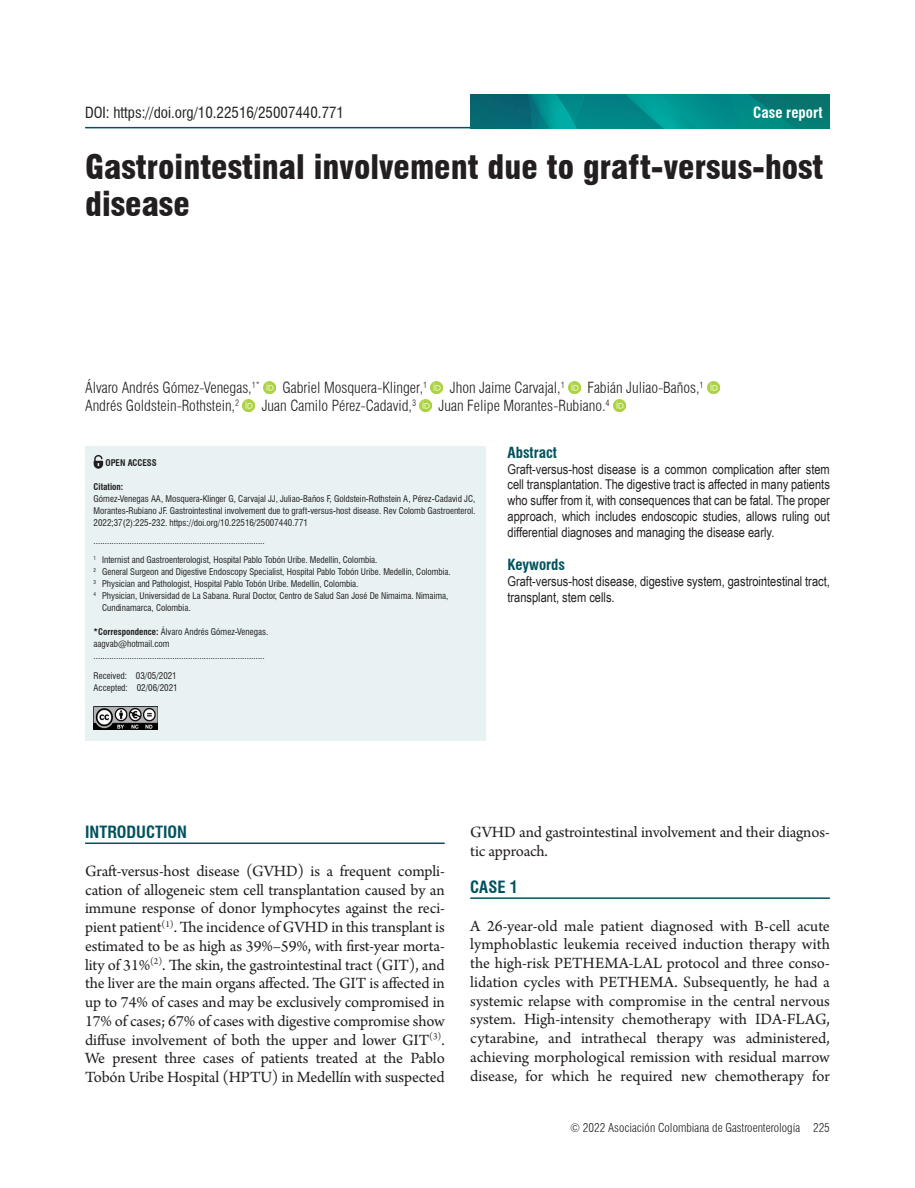
<style>
.page{position:relative;width:915px;height:1188px;background:#fff}
.page>*{position:absolute;margin:0;border:0;box-sizing:border-box;transform-origin:0 0}
.t1{font:900 condensed 33px/37.5px "Swiss 721 BT";color:#231f20}
.Texto{font:16.5px/18.8px "Arno Pro";letter-spacing:-.01em;color:#231f20;text-align:justify}
.Título_1{font:700 condensed 16.5px "Swiss 721 BT";color:#00525d}
.Autores{font:300 condensed 15px "Swiss 721 BT";color:#231f20}
.t2{font:condensed 15px "Swiss 721 BT";color:#231f20}
.t3{font:700 condensed 15px "Swiss 721 BT";color:#00525d}
.t4{font:700 condensed 15px "Swiss 721 BT";color:#fff}
.t5{font:13.5px/15.8px "Arial Narrow";color:#231f20;text-align:justify}
.t6{font:300 condensed 12px "Swiss 721 BT";color:#231f20}
.Créditos_autores{font:condensed 9px/12px "Swiss 721 BT";color:#231f20}
.citacion{font:condensed 9px/12px "Swiss 721 BT";color:#231f20;text-align:justify}
.Créditos_autores-2{font:700 condensed 9px "Swiss 721 BT";color:#231f20}
.s1{font-weight:700}
</style>
<div class="page">
<hr style="left:85px;top:127px;width:744px;height:1px;background:#00525d">
<img style="left:470px;top:94px;width:359px;height:34px">
<svg style="left:263px;top:381px;width:12px;height:12px"></svg>
<svg style="left:430px;top:381px;width:12px;height:12px"></svg>
<svg style="left:568px;top:381px;width:12px;height:12px"></svg>
<svg style="left:707px;top:381px;width:12px;height:12px"></svg>
<svg style="left:243px;top:399px;width:12px;height:12px"></svg>
<svg style="left:419px;top:399px;width:12px;height:12px"></svg>
<svg style="left:613px;top:399px;width:12px;height:12px"></svg>
<div style="left:85px;top:446px;width:400px;height:295px;background:#e8f2f3"></div>
<svg style="left:93px;top:455px;width:10px;height:14px"></svg>
<img style="left:94px;top:707px;width:64px;height:22px">
<hr style="left:85px;top:843px;width:359px;height:1px;background:#00525d">
<hr style="left:470px;top:897px;width:359px;height:2px;background:#00525d">
<p class="t2" style="left:85px;top:103px;width:260px">DOI: https://doi.org/10.22516/25007440.771</p>
<p class="t4" style="left:753px;top:103px;width:71px">Case report</p>
<h1 class="t1" style="left:85px;top:148px;width:739px">Gastrointestinal involvement due to graft-versus-host disease</h1>
<p class="Autores" style="left:85px;top:379px;width:176px">Álvaro Andrés Gómez-Venegas,<sup>1*</sup></p>
<p class="Autores" style="left:282px;top:379px;width:146px">Gabriel Mosquera-Klinger,<sup>1</sup></p>
<p class="Autores" style="left:449px;top:379px;width:116px">Jhon Jaime Carvajal,<sup>1</sup></p>
<p class="Autores" style="left:587px;top:379px;width:118px">Fabián Juliao-Baños,<sup>1</sup></p>
<p class="Autores" style="left:85px;top:397px;width:155px">Andrés Goldstein-Rothstein,<sup>2</sup></p>
<p class="Autores" style="left:262px;top:397px;width:156px">Juan Camilo Pérez-Cadavid,<sup>3</sup></p>
<p class="Autores" style="left:438px;top:397px;width:172px">Juan Felipe Morantes-Rubiano.<sup>4</sup></p>
<p class="Créditos_autores-2" style="left:105px;top:457px;width:53px">OPEN ACCESS</p>
<p class="Créditos_autores-2" style="left:94px;top:481px;width:31px">Citation:</p>
<p class="citacion" style="left:94px;top:493px;width:383px">Gómez-Venegas AA, Mosquera-Klinger G, Carvajal JJ, Juliao-Baños F, Goldstein-Rothstein A, Pérez-Cadavid JC, Morantes-Rubiano JF. Gastrointestinal involvement due to graft-versus-host disease. Rev Colomb Gastroenterol.<br>2022;37(2):225-232. https://doi.org/10.22516/25007440.771</p>
<p class="Créditos_autores" style="left:94px;top:535px;width:172px">............................................................................</p>
<p class="Créditos_autores" style="left:94px;top:554px;width:285px"><sup>1</sup> Internist and Gastroenterologist, Hospital Pablo Tobón Uribe. Medellín, Colombia.</p>
<p class="Créditos_autores" style="left:94px;top:566px;width:358px"><sup>2</sup> General Surgeon and Digestive Endoscopy Specialist, Hospital Pablo Tobón Uribe. Medellín, Colombia.</p>
<p class="Créditos_autores" style="left:94px;top:578px;width:266px"><sup>3</sup> Physician and Pathologist, Hospital Pablo Tobón Uribe. Medellín, Colombia.</p>
<p class="Créditos_autores" style="left:102px;top:590px;width:348px;text-indent:-9px"><sup>4</sup> Physician, Universidad de La Sabana. Rural Doctor, Centro de Salud San José De Nimaima. Nimaima,<br>Cundinamarca, Colombia.</p>
<p class="Créditos_autores" style="left:94px;top:626px;width:176px"><span class="s1">*Correspondence:</span> Álvaro Andrés Gómez-Venegas.</p>
<p class="Créditos_autores" style="left:94px;top:638px;width:77px">aagvab@hotmail.com</p>
<p class="Créditos_autores" style="left:94px;top:650px;width:172px">............................................................................</p>
<p class="citacion" style="left:94px;top:670px;width:85px">Received: 03/05/2021</p>
<p class="citacion" style="left:94px;top:682px;width:86px">Accepted: 02/06/2021</p>
<p class="t3" style="left:507px;top:443px;width:51px">Abstract</p>
<p class="t5" style="left:507px;top:460px;width:324px">Graft-versus-host disease is a common complication after stem cell transplantation. The digestive tract is affected in many patients who suffer from it, with consequences that can be fatal. The proper approach, which includes endoscopic studies, allows ruling out differential diagnoses and managing the disease early.</p>
<p class="t3" style="left:507px;top:556px;width:59px">Keywords</p>
<p class="t5" style="left:507px;top:573px;width:324px">Graft-versus-host disease, digestive system, gastrointestinal tract, transplant, stem cells.</p>
<p class="Título_1" style="left:85px;top:822px;width:103px">INTRODUCTION</p>
<p class="Texto" style="left:85px;top:862px;width:361px">Graft-versus-host disease (GVHD) is a frequent compli&shy;cation of allogeneic stem cell transplantation caused by an immune response of donor lymphocytes against the reci&shy;pient patient<sup>(1)</sup>. The incidence of GVHD in this transplant is estimated to be as high as 39%–59%, with first-year morta&shy;lity of 31%<sup>(2)</sup>. The skin, the gastrointestinal tract (GIT), and the liver are the main organs affected. The GIT is affected in up to 74% of cases and may be exclusively compromised in 17% of cases; 67% of cases with digestive compromise show diffuse involvement of both the upper and lower GIT<sup>(3)</sup>.<br>We present three cases of patients treated at the Pablo Tobón Uribe Hospital (HPTU) in Medellín with suspected</p>
<p class="Texto" style="left:470px;top:823px;width:361px">GVHD and gastrointestinal involvement and their diagnos&shy;tic approach.</p>
<p class="Título_1" style="left:470px;top:877px;width:49px">CASE 1</p>
<p class="Texto" style="left:470px;top:917px;width:361px">A 26-year-old male patient diagnosed with B-cell acute lymphoblastic leukemia received induction therapy with the high-risk PETHEMA-LAL protocol and three conso&shy;lidation cycles with PETHEMA. Subsequently, he had a systemic relapse with compromise in the central nervous system. High-intensity chemotherapy with IDA-FLAG, cytarabine, and intrathecal therapy was administered, achieving morphological remission with residual marrow disease, for which he required new chemotherapy for</p>
<p class="t6" style="left:570px;top:1120px;width:261px">© 2022 Asociación Colombiana de Gastroenterología 225</p>
</div>
